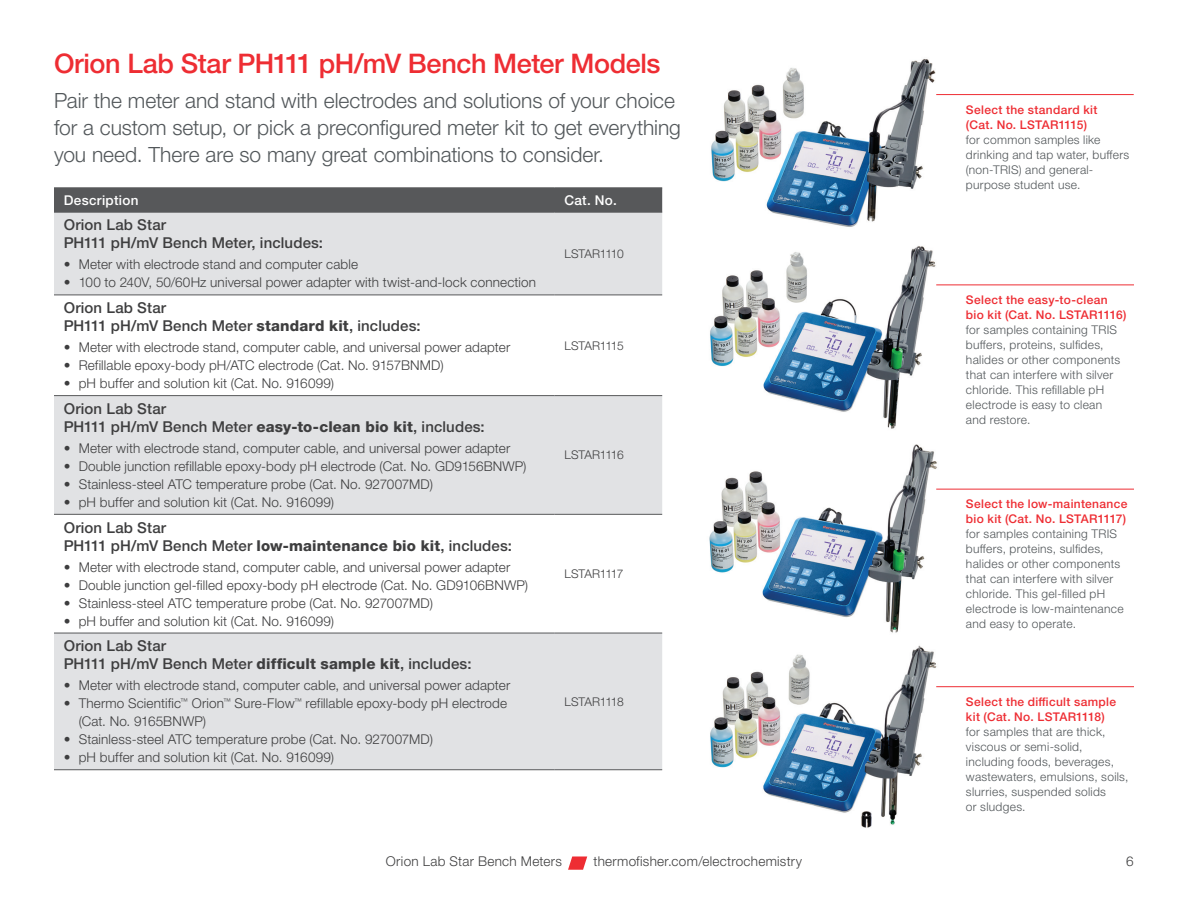
<style>
.page{position:relative;width:1188px;height:918px;background:#fff}
.page>*{position:absolute;margin:0;border:0;box-sizing:border-box;transform-origin:0 0}
.t1{font:500 27px "Helvetica Neue LTW1 G";letter-spacing:-.015em;color:#ee2d33}
.t2{font:300 21px/27px "Helvetica Neue LTW1 G";letter-spacing:-.005em;color:#52575a}
.t3{font:500 15px/18px "Helvetica Neue LTW1 G";letter-spacing:.01em;color:#3e3e3f}
.t4{font:300 13.5px/18px "Helvetica Neue LTW1 G";letter-spacing:.01em;color:#3e3e3f}
.t5{font:500 13.5px "Helvetica Neue LTW1 G";letter-spacing:.025em;color:#fff}
.t6{font:300 12px/15px "Helvetica Neue LTW1 G";letter-spacing:.025em;color:#52575a}
.t7{font:500 12px/15px "Helvetica Neue LTW1 G";letter-spacing:.025em;color:#ee2d33}
.t8{font:300 12px "Helvetica Neue LTW1 G";letter-spacing:-.035em;color:#3e3e3f}
.s1{font-weight:800}
</style>
<div class="page">
<svg style="left:568px;top:856px;width:19px;height:14px"></svg>
<div style="left:54px;top:189px;width:608px;height:23px;background:#57585a"></div>
<svg style="left:54px;top:213px;width:608px;height:556px;fill:#e1e2e4"></svg>
<hr style="left:54px;top:188px;width:501px;height:1px;background:#57585a">
<hr style="left:555px;top:188px;width:107px;height:1px;background:#57585a">
<hr style="left:54px;top:212px;width:501px;height:1px;background:#57585a">
<hr style="left:555px;top:212px;width:107px;height:1px;background:#57585a">
<hr style="left:54px;top:295px;width:501px;height:1px;background:#57585a">
<hr style="left:555px;top:295px;width:107px;height:1px;background:#57585a">
<hr style="left:54px;top:395px;width:501px;height:1px;background:#57585a">
<hr style="left:555px;top:395px;width:107px;height:1px;background:#57585a">
<hr style="left:54px;top:514px;width:501px;height:1px;background:#57585a">
<hr style="left:555px;top:514px;width:107px;height:1px;background:#57585a">
<hr style="left:54px;top:633px;width:501px;height:1px;background:#57585a">
<hr style="left:555px;top:633px;width:107px;height:1px;background:#57585a">
<hr style="left:54px;top:769px;width:501px;height:1px;background:#57585a">
<hr style="left:555px;top:769px;width:107px;height:1px;background:#57585a">
<img style="left:711px;top:59px;width:227px;height:168px">
<img style="left:710px;top:246px;width:226px;height:183px">
<img style="left:709px;top:444px;width:234px;height:188px">
<img style="left:710px;top:632px;width:233px;height:196px">
<hr style="left:936px;top:686px;width:198px;height:1px;background:#ee2d33">
<hr style="left:936px;top:489px;width:198px;height:1px;background:#ee2d33">
<hr style="left:936px;top:285px;width:198px;height:1px;background:#ee2d33">
<hr style="left:936px;top:94px;width:198px;height:1px;background:#ee2d33">
<h1 class="t1" style="left:54px;top:47px;width:608px">Orion Lab Star PH111 pH/mV Bench Meter Models</h1>
<h2 class="t2" style="left:54px;top:87px;width:628px">Pair the meter and stand with electrodes and solutions of your choice for a custom setup, or pick a preconfigured meter kit to get everything you need. There are so many great combinations to consider.</h2>
<p class="t5" style="left:64px;top:192px;width:76px">Description</p>
<p class="t5" style="left:564px;top:192px;width:54px">Cat. No.</p>
<p class="t3" style="left:64px;top:216px;width:261px">Orion Lab Star<br>PH111 pH/mV Bench Meter, includes:</p>
<p class="t4" style="left:64px;top:256px;width:296px">• Meter with electrode stand and computer cable</p>
<p class="t4" style="left:64px;top:274px;width:474px">• 100 to 240V, 50/60Hz universal power adapter with twist-and-lock connection</p>
<p class="t8" style="left:564px;top:246px;width:61px">LSTAR1110</p>
<p class="t3" style="left:64px;top:299px;width:358px">Orion Lab Star<br>PH111 pH/mV Bench Meter <span class="s1">standard kit</span>, includes:</p>
<p class="t4" style="left:64px;top:338px;width:448px">• Meter with electrode stand, computer cable, and universal power adapter</p>
<p class="t4" style="left:64px;top:356px;width:381px">• Refillable epoxy-body pH/ATC electrode (Cat. No. 9157BNMD)</p>
<p class="t4" style="left:64px;top:374px;width:272px">• pH buffer and solution kit (Cat. No. 916099)</p>
<p class="t3" style="left:64px;top:400px;width:423px">Orion Lab Star<br>PH111 pH/mV Bench Meter <span class="s1">easy-to-clean bio kit</span>, includes:</p>
<p class="t4" style="left:64px;top:439px;width:448px">• Meter with electrode stand, computer cable, and universal power adapter</p>
<p class="t4" style="left:64px;top:457px;width:464px">• Double junction refillable epoxy-body pH electrode (Cat. No. GD9156BNWP)</p>
<p class="t4" style="left:64px;top:475px;width:371px">• Stainless-steel ATC temperature probe (Cat. No. 927007MD)</p>
<p class="t4" style="left:64px;top:493px;width:272px">• pH buffer and solution kit (Cat. No. 916099)</p>
<p class="t3" style="left:64px;top:518px;width:450px">Orion Lab Star<br>PH111 pH/mV Bench Meter <span class="s1">low-maintenance bio kit</span>, includes:</p>
<p class="t4" style="left:64px;top:558px;width:448px">• Meter with electrode stand, computer cable, and universal power adapter</p>
<p class="t4" style="left:64px;top:576px;width:466px">• Double junction gel-filled epoxy-body pH electrode (Cat. No. GD9106BNWP)</p>
<p class="t4" style="left:64px;top:594px;width:371px">• Stainless-steel ATC temperature probe (Cat. No. 927007MD)</p>
<p class="t4" style="left:64px;top:612px;width:272px">• pH buffer and solution kit (Cat. No. 916099)</p>
<p class="t3" style="left:64px;top:637px;width:409px">Orion Lab Star<br>PH111 pH/mV Bench Meter <span class="s1">difficult sample kit</span>, includes:</p>
<p class="t4" style="left:64px;top:676px;width:448px">• Meter with electrode stand, computer cable, and universal power adapter</p>
<p class="t4" style="left:79px;top:694px;width:430px;text-indent:-15px">• Thermo Scientific<sup>™</sup> Orion<sup>™</sup> Sure-Flow<sup>™</sup> refillable epoxy-body pH electrode (Cat. No. 9165BNWP)</p>
<p class="t4" style="left:64px;top:730px;width:371px">• Stainless-steel ATC temperature probe (Cat. No. 927007MD)</p>
<p class="t4" style="left:64px;top:748px;width:272px">• pH buffer and solution kit (Cat. No. 916099)</p>
<p class="t8" style="left:564px;top:338px;width:61px">LSTAR1115</p>
<p class="t8" style="left:564px;top:448px;width:61px">LSTAR1116</p>
<p class="t8" style="left:564px;top:566px;width:60px">LSTAR1117</p>
<p class="t8" style="left:564px;top:694px;width:61px">LSTAR1118</p>
<p class="t7" style="left:966px;top:102px;width:133px">Select the standard kit (Cat. No. LSTAR1115)</p>
<p class="t6" style="left:966px;top:132px;width:165px">for common samples like drinking and tap water, buffers (non-TRIS) and general&shy;purpose student use.</p>
<p class="t7" style="left:966px;top:292px;width:162px">Select the easy-to-clean bio kit (Cat. No. LSTAR1116)</p>
<p class="t6" style="left:966px;top:322px;width:156px">for samples containing TRIS buffers, proteins, sulfides, halides or other components that can interfere with silver chloride. This refillable pH electrode is easy to clean and restore.</p>
<p class="t7" style="left:966px;top:496px;width:163px">Select the low-maintenance bio kit (Cat. No. LSTAR1117)</p>
<p class="t6" style="left:966px;top:526px;width:159px">for samples containing TRIS buffers, proteins, sulfides, halides or other components that can interfere with silver chloride. This gel-filled pH electrode is low-maintenance and easy to operate.</p>
<p class="t7" style="left:966px;top:694px;width:152px">Select the difficult sample kit (Cat. No. LSTAR1118)</p>
<p class="t6" style="left:966px;top:724px;width:164px">for samples that are thick, viscous or semi-solid, including foods, beverages, wastewaters, emulsions, soils, slurries, suspended solids<br>or sludges.</p>
<p class="t4" style="left:386px;top:852px;width:178px">Orion Lab Star Bench Meters</p>
<p class="t4" style="left:594px;top:852px;width:210px">thermofisher.com/electrochemistry</p>
<p class="t4" style="left:1126px;top:852px;width:9px">6</p>
</div>
